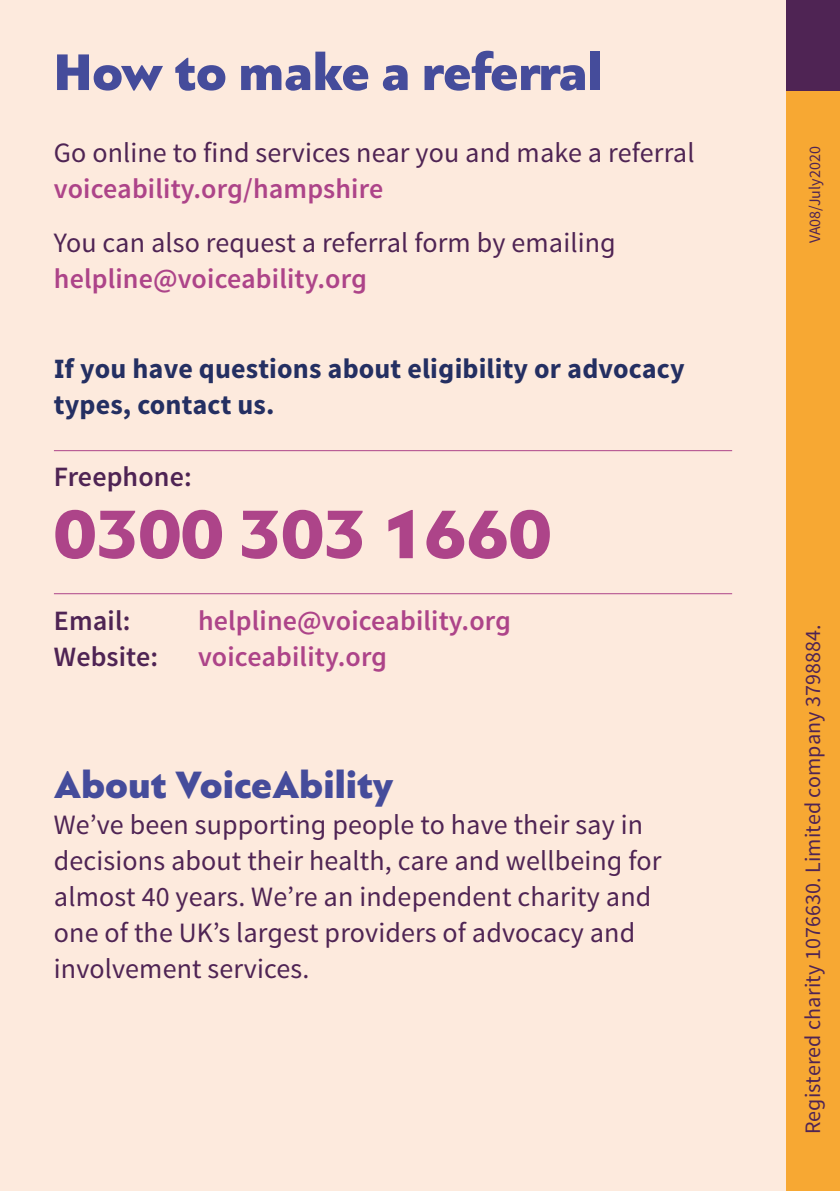
<style>
.page{position:relative;width:840px;height:1191px;background:#fff}
.page>*{position:absolute;margin:0;border:0;box-sizing:border-box;transform-origin:0 0}
.t1{font:900 72px "PF Bague Sans Pro";color:#ad4489}
.t2{font:900 54px "PF Bague Sans Pro";color:#454c9b}
.t3{font:900 40px "PF Bague Sans Pro";color:#454c9b}
.t4{font:28px/36px "Source Sans Pro";letter-spacing:.005em;color:#4f2454}
.t5{font:600 28px "Source Sans Pro";letter-spacing:.005em;color:#ad4489}
.t6{font:700 28px/36px "Source Sans Pro";letter-spacing:.005em;color:#242f62}
.t7{font:600 28px "Source Sans Pro";letter-spacing:.005em;color:#4f2454}
.t8{font:22px "Source Sans Pro";letter-spacing:.005em;color:#4f2454}
.t9{font:16px "Source Sans Pro";letter-spacing:.005em;color:#4f2454}
</style>
<div class="page">
<div style="left:0;top:0;width:839px;height:1191px;background:#fdeadd"></div>
<div style="left:786px;top:463px;width:53px;height:728px;background:#f7a833"></div>
<div style="left:786px;top:91px;width:53px;height:372px;background:#f7a833"></div>
<div style="left:785px;top:0;width:54px;height:91px;background:#4f2454"></div>
<hr style="left:54px;top:450px;width:677px;height:1px;background:#ad4489">
<hr style="left:54px;top:593px;width:677px;height:1px;background:#ad4489">
<h2 class="t2" style="left:54px;top:38px;width:549px">How to make a referral</h2>
<p class="t4" style="left:54px;top:135px;width:641px">Go online to find services near you and make a referral</p>
<p class="t5" style="left:54px;top:171px;width:331px">voiceability.org/hampshire</p>
<p class="t4" style="left:54px;top:225px;width:563px">You can also request a referral form by emailing</p>
<p class="t5" style="left:54px;top:261px;width:314px">helpline@voiceability.org</p>
<p class="t6" style="left:54px;top:352px;width:632px">If you have questions about eligibility or advocacy types, contact us.</p>
<p class="t7" style="left:54px;top:459px;width:139px">Freephone:</p>
<h1 class="t1" style="left:54px;top:489px;width:498px">0300 303 1660</h1>
<p class="t7" style="left:54px;top:603px;width:78px">Email:</p>
<p class="t5" style="left:198px;top:603px;width:314px">helpline@voiceability.org</p>
<p class="t7" style="left:54px;top:639px;width:106px">Website:</p>
<p class="t5" style="left:198px;top:639px;width:191px">voiceability.org</p>
<h3 class="t3" style="left:54px;top:760px;width:341px">About VoiceAbility</h3>
<p class="t4" style="left:54px;top:807px;width:609px">We’ve been supporting people to have their say in decisions about their health, care and wellbeing for almost 40 years. We’re an independent charity and one of the UK’s largest providers of advocacy and involvement services.</p>
<p class="t9" style="left:804px;top:243px;width:99px;rotate:-90deg">VA08/July2020</p>
<p class="t8" style="left:798px;top:1134px;width:512px;rotate:-90deg">Registered charity 1076630. Limited company 3798884.</p>
</div>
